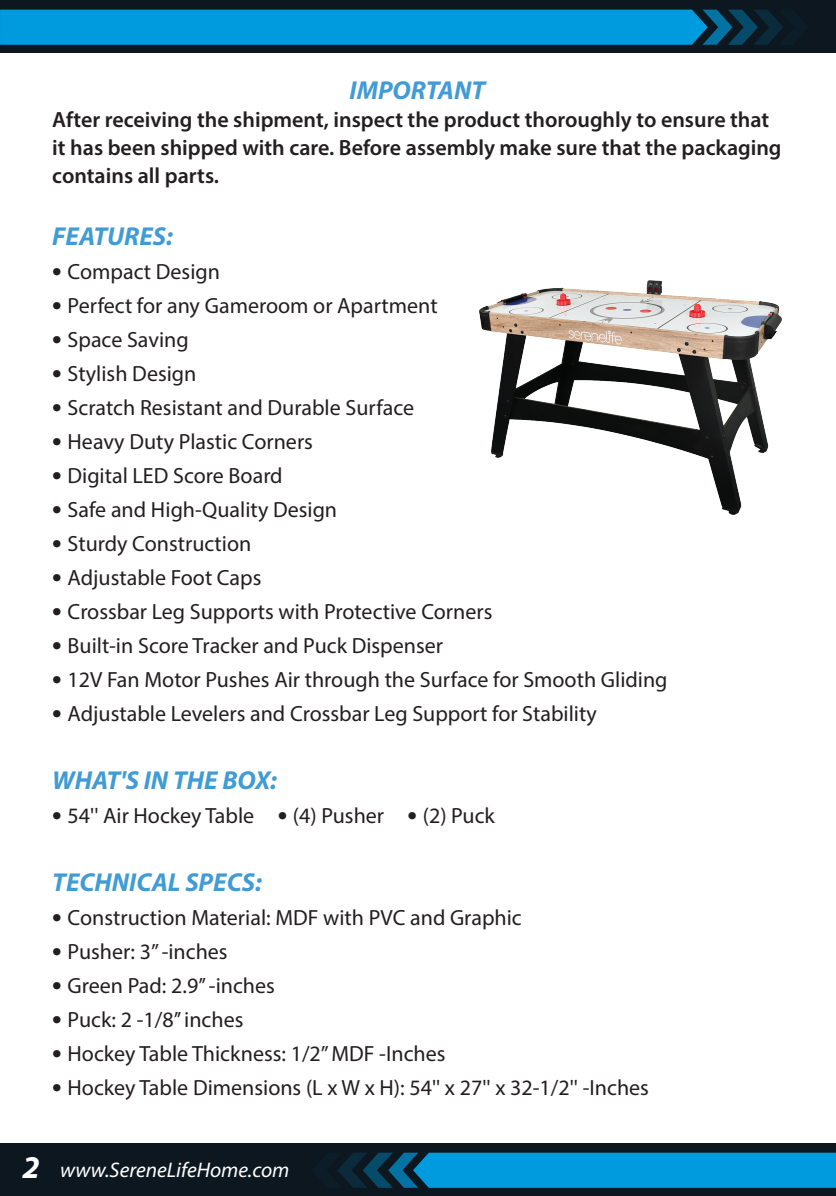
<style>
.page{position:relative;width:836px;height:1196px;background:#fff}
.page>*{position:absolute;margin:0;border:0;box-sizing:border-box;transform-origin:0 0}
.t1{font:italic 700 26px "Myriad Pro";color:#419bd5}
.t2{font:22px "Myriad Pro";color:#231f20}
.t3{font:600 22px/28px "Myriad Pro";color:#231f20}
.t4{font:italic 21.2px "Myriad Pro";color:#fff}
.s1{font-weight:700;font-size:28px}
.s2{font-weight:700;font-size:31.8px}
</style>
<div class="page">
<div style="left:0;top:1142px;width:835px;height:53px;background:#0d1720"></div>
<svg style="left:337px;top:1152px;width:498px;height:35px"></svg>
<div style="left:0;top:0;width:835px;height:53px;background:#0d1720"></div>
<svg style="left:0;top:10px;width:783px;height:35px"></svg>
<img style="left:479px;top:280px;width:302px;height:234px">
<p class="t1" style="left:349px;top:73px;width:137px">IMPORTANT</p>
<p class="t3" style="left:52px;top:105px;width:730px">After receiving the shipment, inspect the product thoroughly to ensure that it has been shipped with care. Before assembly make sure that the packaging contains all parts.</p>
<p class="t1" style="left:52px;top:219px;width:122px">FEATURES:</p>
<p class="t2" style="left:52px;top:258px;width:169px"><span class="s1">•</span> Compact Design</p>
<p class="t2" style="left:52px;top:292px;width:386px"><span class="s1">•</span> Perfect for any Gameroom or Apartment</p>
<p class="t2" style="left:52px;top:326px;width:138px"><span class="s1">•</span> Space Saving</p>
<p class="t2" style="left:52px;top:360px;width:145px"><span class="s1">•</span> Stylish Design</p>
<p class="t2" style="left:52px;top:394px;width:363px"><span class="s1">•</span> Scratch Resistant and Durable Surface</p>
<p class="t2" style="left:52px;top:428px;width:262px"><span class="s1">•</span> Heavy Duty Plastic Corners</p>
<p class="t2" style="left:52px;top:462px;width:232px"><span class="s1">•</span> Digital LED Score Board</p>
<p class="t2" style="left:52px;top:496px;width:286px"><span class="s1">•</span> Safe and High-Quality Design</p>
<p class="t2" style="left:52px;top:530px;width:200px"><span class="s1">•</span> Sturdy Construction</p>
<p class="t2" style="left:52px;top:564px;width:210px"><span class="s1">•</span> Adjustable Foot Caps</p>
<p class="t2" style="left:52px;top:598px;width:441px"><span class="s1">•</span> Crossbar Leg Supports with Protective Corners</p>
<p class="t2" style="left:52px;top:632px;width:392px"><span class="s1">•</span> Built-in Score Tracker and Puck Dispenser</p>
<p class="t2" style="left:52px;top:666px;width:616px"><span class="s1">•</span> 12V Fan Motor Pushes Air through the Surface for Smooth Gliding</p>
<p class="t2" style="left:52px;top:700px;width:546px"><span class="s1">•</span> Adjustable Levelers and Crossbar Leg Support for Stability</p>
<p class="t1" style="left:52px;top:763px;width:226px">WHAT'S IN THE BOX:</p>
<p class="t2" style="left:52px;top:802px;width:444px"><span class="s1">•</span> 54'' Air Hockey Table <span class="s1">•</span> (4) Pusher <span class="s1">•</span> (2) Puck</p>
<p class="t1" style="left:52px;top:865px;width:211px">TECHNICAL SPECS:</p>
<p class="t2" style="left:52px;top:904px;width:471px"><span class="s1">•</span> Construction Material: MDF with PVC and Graphic</p>
<p class="t2" style="left:52px;top:938px;width:177px"><span class="s1">•</span> Pusher: 3’’ -inches</p>
<p class="t2" style="left:52px;top:972px;width:224px"><span class="s1">•</span> Green Pad: 2.9’’ -inches</p>
<p class="t2" style="left:52px;top:1006px;width:192px"><span class="s1">•</span> Puck: 2 -1/8’’ inches</p>
<p class="t2" style="left:52px;top:1040px;width:394px"><span class="s1">•</span> Hockey Table Thickness: 1/2’’ MDF -Inches</p>
<p class="t2" style="left:52px;top:1074px;width:598px"><span class="s1">•</span> Hockey Table Dimensions (L x W x H): 54'' x 27'' x 32-1/2'' -Inches</p>
<p class="t4" style="left:22px;top:1156px;width:268px"><span class="s2">2</span> www.SereneLifeHome.com</p>
</div>
